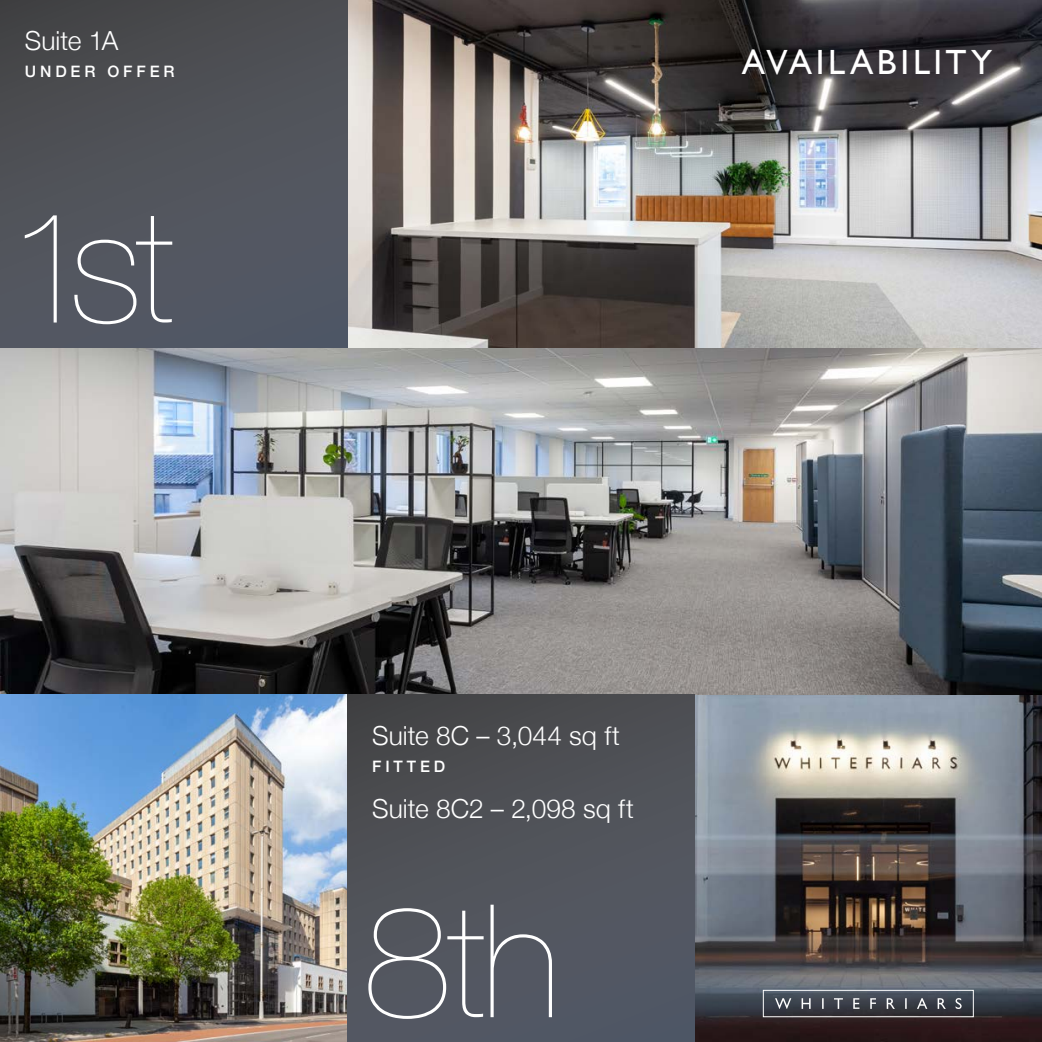
<style>
.page{position:relative;width:1042px;height:1042px;background:#fff}
.page>*{position:absolute;margin:0;border:0;box-sizing:border-box;transform-origin:0 0}
.t1{font:200 157.5px "Helvetica Neue";letter-spacing:-.03em;color:#fff}
.t2{font:35px "Gill Sans";letter-spacing:.1em;color:#fff}
.t3{font:300 26.25px "Helvetica Neue";letter-spacing:.005em;color:#fff}
.t4{font:500 15.75px "Helvetica Neue";letter-spacing:.245em;color:#fff}
</style>
<div class="page">
<img style="left:694px;top:694px;width:348px;height:348px">
<img style="left:0;top:347px;width:1042px;height:347px">
<img style="left:0;top:694px;width:347px;height:348px">
<img style="left:347px;top:0;width:695px;height:347px">
<div style="left:347px;top:694px;width:347px;height:348px;background:linear-gradient(to bottom,#4a4a4c,#555a67)"></div>
<div style="left:0;top:0;width:347px;height:347px;background:linear-gradient(to bottom,#4a4a4c,#555a67)"></div>
<div style="left:763px;top:990px;width:211px;height:27px;border:1px solid #fff"></div>
<svg style="left:775px;top:998px;width:186px;height:11px"></svg>
<p class="t3" style="left:25px;top:20px;width:95px">Suite 1A</p>
<p class="t4" style="left:25px;top:59px;width:151px">UNDER OFFER</p>
<h1 class="t1" style="left:7px;top:144px;width:169px">1st</h1>
<h2 class="t2" style="left:742px;top:41px;width:252px">AVAILABILITY</h2>
<p class="t3" style="left:372px;top:714px;width:249px">Suite 8C – 3,044 sq ft</p>
<p class="t4" style="left:372px;top:753px;width:75px">FITTED</p>
<p class="t3" style="left:372px;top:787px;width:263px">Suite 8C2 – 2,098 sq ft</p>
<h1 class="t1" style="left:363px;top:839px;width:199px">8th</h1>
</div>
